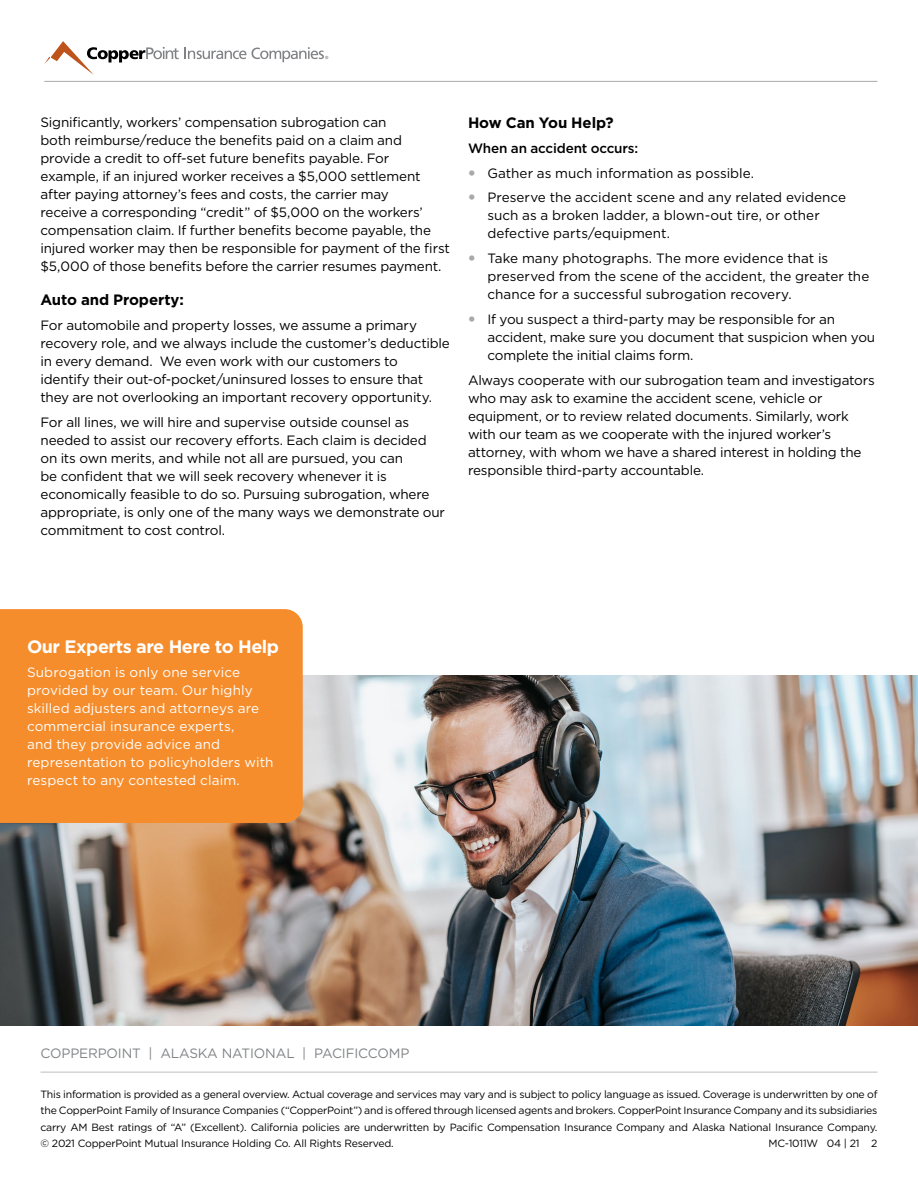
<style>
.page{position:relative;width:918px;height:1188px;background:#fff}
.page>*{position:absolute;margin:0;border:0;box-sizing:border-box;transform-origin:0 0}
.t1{font:700 18px "Gotham";letter-spacing:-.025em;color:#fff}
.t2{font:700 15px "Gotham";letter-spacing:-.01em;color:#000}
.t3{font:13.5px/18px "Gotham";letter-spacing:-.015em;color:#000}
.t4{font:13.5px/18px "Gotham";letter-spacing:.01em;color:#fff}
.t5{font:13.5px "Gotham";letter-spacing:-.01em;color:#808285}
.t6{font:500 13.5px "Gotham";letter-spacing:-.01em;color:#000}
.t7{font:10.5px/16.5px "Gotham";letter-spacing:-.02em;color:#000;text-align:justify}
</style>
<div class="page">
<hr style="left:40px;top:1072px;width:838px;height:1px;background:#bcbec0">
<hr style="left:44px;top:81px;width:833px;height:1px;background:#a7a9ac">
<svg style="left:44px;top:41px;width:135px;height:34px"></svg>
<svg style="left:185px;top:47px;width:143px;height:15px"></svg>
<img style="left:0;top:675px;width:918px;height:351px">
<div style="left:0;top:609px;width:303px;height:214px;background:#f68d2c"></div>
<p class="t3" style="left:40px;top:113px;width:411px">Significantly, workers’ compensation subrogation can<br>both reimburse/reduce the benefits paid on a claim and provide a credit to off-set future benefits payable. For example, if an injured worker receives a $5,000 settlement after paying attorney’s fees and costs, the carrier may<br>receive a corresponding “credit” of $5,000 on the workers’ compensation claim. If further benefits become payable, the injured worker may then be responsible for payment of the first $5,000 of those benefits before the carrier resumes payment.</p>
<p class="t2" style="left:40px;top:290px;width:145px">Auto and Property:</p>
<p class="t3" style="left:40px;top:316px;width:411px">For automobile and property losses, we assume a primary recovery role, and we always include the customer’s deductible in every demand. We even work with our customers to identify their out-of-pocket/uninsured losses to ensure that they are not overlooking an important recovery opportunity.</p>
<p class="t3" style="left:40px;top:413px;width:406px">For all lines, we will hire and supervise outside counsel as needed to assist our recovery efforts. Each claim is decided on its own merits, and while not all are pursued, you can<br>be confident that we will seek recovery whenever it is economically feasible to do so. Pursuing subrogation, where appropriate, is only one of the many ways we demonstrate our commitment to cost control.</p>
<p class="t2" style="left:468px;top:113px;width:147px">How Can You Help?</p>
<p class="t6" style="left:468px;top:139px;width:172px">When an accident occurs:</p>
<p class="t3" style="left:487px;top:160px;width:360px;line-height:24.8px">Gather as much information as possible.<br>Preserve the accident scene and any related evidence</p>
<p class="t3" style="left:487px;top:206px;width:334px">such as a broken ladder, a blown-out tire, or other defective parts/equipment.</p>
<p class="t3" style="left:487px;top:249px;width:383px">Take many photographs. The more evidence that is preserved from the scene of the accident, the greater the chance for a successful subrogation recovery.</p>
<p class="t3" style="left:487px;top:310px;width:389px">If you suspect a third-party may be responsible for an accident, make sure you document that suspicion when you complete the initial claims form.</p>
<p class="t3" style="left:468px;top:371px;width:408px">Always cooperate with our subrogation team and investigators who may ask to examine the accident scene, vehicle or equipment, or to review related documents. Similarly, work with our team as we cooperate with the injured worker’s attorney, with whom we have a shared interest in holding the responsible third-party accountable.</p>
<h1 class="t1" style="left:27px;top:634px;width:254px">Our Experts are Here to Help</h1>
<p class="t4" style="left:27px;top:663px;width:248px">Subrogation is only one service provided by our team. Our highly skilled adjusters and attorneys are commercial insurance experts,<br>and they provide advice and representation to policyholders with respect to any contested claim.</p>
<p class="t5" style="left:40px;top:1044px;width:370px">COPPERPOINT | ALASKA NATIONAL | PACIFICCOMP</p>
<p class="t7" style="left:40px;top:1086px;width:839px">This information is provided as a general overview. Actual coverage and services may vary and is subject to policy language as issued. Coverage is underwritten by one of the CopperPoint Family of Insurance Companies (“CopperPoint”) and is offered through licensed agents and brokers. CopperPoint Insurance Company and its subsidiaries carry AM Best ratings of “A” (Excellent). California policies are underwritten by Pacific Compensation Insurance Company and Alaska National Insurance Company. © 2021 CopperPoint Mutual Insurance Holding Co. All Rights Reserved.</p>
<p class="t7" style="left:769px;top:1135px;width:110px">MC-1011W 04 | 21 2</p>
</div>
